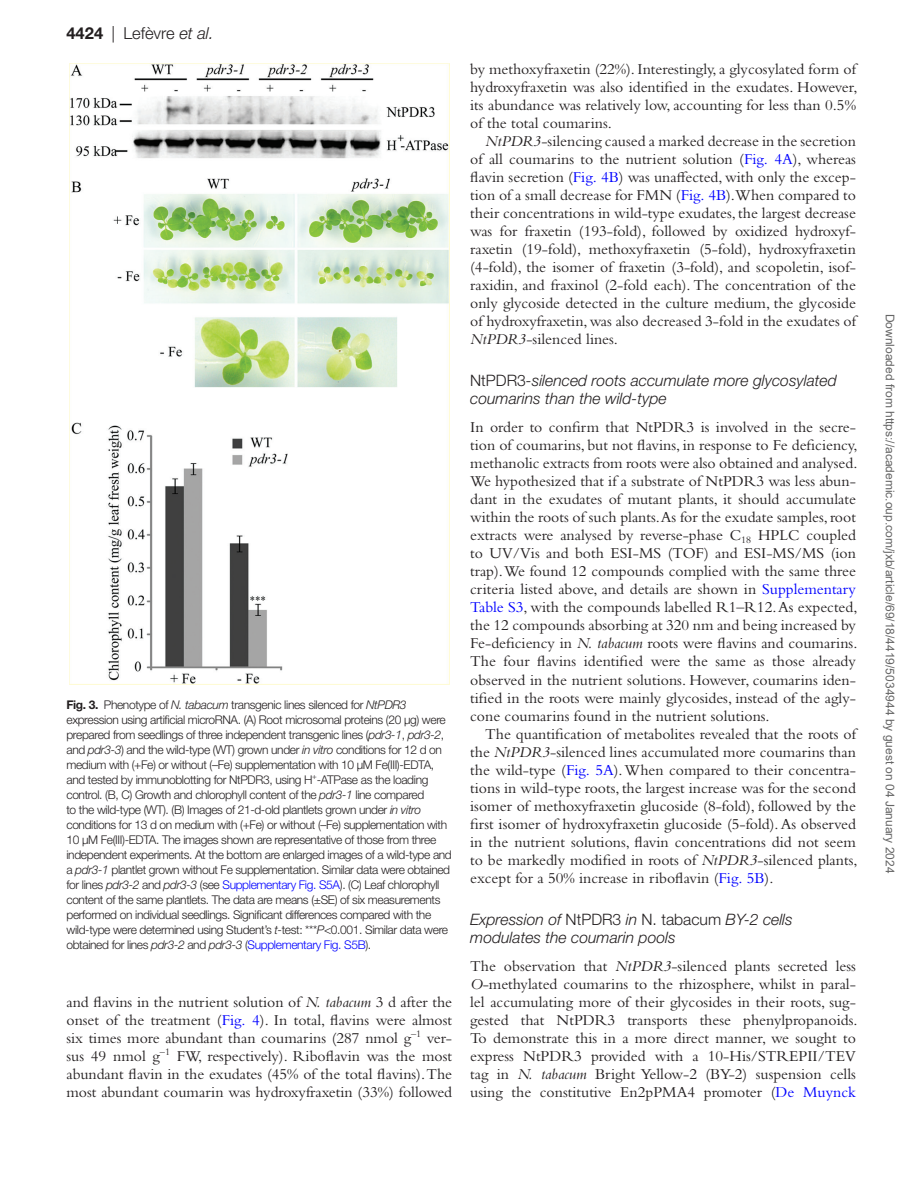
<style>
.page{position:relative;width:919px;height:1187px;background:#fff}
.page>*{position:absolute;margin:0;border:0;box-sizing:border-box;transform-origin:0 0}
.t1{font:300 16.5px "Helvetica Neue LT Std";color:#231f20}
.t2{font:15.75px/18px "Bembo Std";color:#231f20;text-align:justify}
.t3{font:italic 300 15.75px/18px "Helvetica Neue LT Std";color:#231f20}
.t4{font:300 12px/15px "Helvetica Neue LT Std";letter-spacing:-.03em;color:#231f20}
.t5{font:12px "Arial";color:#666}
.s1{font-weight:700}
.s2{font-style:italic}
.s3{color:#00f}
.s4{font-style:normal}
</style>
<div class="page">
<img style="left:69px;top:63px;width:380px;height:621px">
<p class="t1" style="left:66px;top:23px;width:149px"><span class="s1">4424</span> | Lefèvre <span class="s2">et al.</span></p>
<p class="t4" style="left:66px;top:696px;width:387px"><span class="s1">Fig. 3.</span> Phenotype of <span class="s2">N. tabacum</span> transgenic lines silenced for <span class="s2">NtPDR3 </span>expression using artificial microRNA. (A) Root microsomal proteins (20 µg) were prepared from seedlings of three independent transgenic lines (<span class="s2">pdr3-1</span>, <span class="s2">pdr3-2</span>, and <span class="s2">pdr3-3</span>) and the wild-type (WT) grown under <span class="s2">in vitro</span> conditions for 12 d on medium with (+Fe) or without (–Fe) supplementation with 10 µM Fe(III)-EDTA, and tested by immunoblotting for NtPDR3, using H<sup>+</sup>-ATPase as the loading control. (B, C) Growth and chlorophyll content of the <span class="s2">pdr3-1</span> line compared<br>to the wild-type (WT). (B) Images of 21-d-old plantlets grown under <span class="s2">in vitro </span>conditions for 13 d on medium with (+Fe) or without (–Fe) supplementation with 10 µM Fe(III)-EDTA. The images shown are representative of those from three independent experiments. At the bottom are enlarged images of a wild-type and a <span class="s2">pdr3-1</span> plantlet grown without Fe supplementation. Similar data were obtained for lines <span class="s2">pdr3-2</span> and <span class="s2">pdr3-3</span> (see <span class="s3">Supplementary Fig. S5A</span>). (C) Leaf chlorophyll content of the same plantlets. The data are means (±SE) of six measurements performed on individual seedlings. Significant differences compared with the wild-type were determined using Student’s <span class="s2">t</span>-test: ***<span class="s2">P</span>&lt;0.001. Similar data were obtained for lines <span class="s2">pdr3-2</span> and <span class="s2">pdr3-3</span> (<span class="s3">Supplementary Fig. S5B</span>).</p>
<p class="t2" style="left:66px;top:992px;width:387px">and flavins in the nutrient solution of <span class="s2">N. tabacum</span> 3 d after the onset of the treatment (<span class="s3">Fig. 4</span>). In total, flavins were almost six times more abundant than coumarins (287 nmol g<sup>–1</sup> ver&shy;sus 49 nmol g<sup>–1</sup> FW, respectively). Riboflavin was the most abundant flavin in the exudates (45% of the total flavins). The most abundant coumarin was hydroxyfraxetin (33%) followed</p>
<p class="t2" style="left:470px;top:59px;width:389px">by methoxyfraxetin (22%). Interestingly, a glycosylated form of hydroxyfraxetin was also identified in the exudates. However, its abundance was relatively low, accounting for less than 0.5% of the total coumarins.</p>
<p class="t2" style="left:470px;top:131px;width:387px;text-indent:15px"><span class="s2">NtPDR3</span>-silencing caused a marked decrease in the secretion of all coumarins to the nutrient solution (<span class="s3">Fig. 4A</span>), whereas flavin secretion (<span class="s3">Fig. 4B</span>) was unaffected, with only the excep&shy;tion of a small decrease for FMN (<span class="s3">Fig. 4B</span>).When compared to their concentrations in wild-type exudates, the largest decrease was for fraxetin (193-fold), followed by oxidized hydroxyf&shy;raxetin (19-fold), methoxyfraxetin (5-fold), hydroxyfraxetin (4-fold), the isomer of fraxetin (3-fold), and scopoletin, isof&shy;raxidin, and fraxinol (2-fold each). The concentration of the only glycoside detected in the culture medium, the glycoside of hydroxyfraxetin, was also decreased 3-fold in the exudates of <span class="s2">NtPDR3</span>-silenced lines.</p>
<p class="t3" style="left:470px;top:371px;width:368px"><span class="s4">NtPDR3</span>-silenced roots accumulate more glycosylated coumarins than the wild-type</p>
<p class="t2" style="left:470px;top:418px;width:389px">In order to confirm that NtPDR3 is involved in the secre&shy;tion of coumarins, but not flavins, in response to Fe deficiency, methanolic extracts from roots were also obtained and analysed.<br>We hypothesized that if a substrate of NtPDR3 was less abun&shy;dant in the exudates of mutant plants, it should accumulate within the roots of such plants.As for the exudate samples, root extracts were analysed by reverse-phase C<sub>18</sub> HPLC coupled to UV/Vis and both ESI-MS (TOF) and ESI-MS/MS (ion trap). We found 12 compounds complied with the same three criteria listed above, and details are shown in <span class="s3">Supplementary Table S3</span>, with the compounds labelled R1–R12. As expected, the 12 compounds absorbing at 320 nm and being increased by Fe-deficiency in <span class="s2">N. tabacum</span> roots were flavins and coumarins.<br>The four flavins identified were the same as those already observed in the nutrient solutions. However, coumarins iden&shy;tified in the roots were mainly glycosides, instead of the agly&shy;cone coumarins found in the nutrient solutions.</p>
<p class="t2" style="left:470px;top:724px;width:389px;text-indent:15px">The quantification of metabolites revealed that the roots of the <span class="s2">NtPDR3</span>-silenced lines accumulated more coumarins than the wild-type (<span class="s3">Fig. 5A</span>). When compared to their concentra&shy;tions in wild-type roots, the largest increase was for the second isomer of methoxyfraxetin glucoside (8-fold), followed by the first isomer of hydroxyfraxetin glucoside (5-fold). As observed in the nutrient solutions, flavin concentrations did not seem to be markedly modified in roots of <span class="s2">NtPDR3</span>-silenced plants, except for a 50% increase in riboflavin (<span class="s3">Fig. 5B</span>).</p>
<p class="t3" style="left:470px;top:909px;width:324px">Expression of <span class="s4">NtPDR3</span> in <span class="s4">N. tabacum</span> BY-2 cells modulates the coumarin pools</p>
<p class="t2" style="left:470px;top:956px;width:389px">The observation that <span class="s2">NtPDR3</span>-silenced plants secreted less <span class="s2">O</span>-methylated coumarins to the rhizosphere, whilst in paral&shy;lel accumulating more of their glycosides in their roots, sug&shy;gested that NtPDR3 transports these phenylpropanoids.<br>To demonstrate this in a more direct manner, we sought to express NtPDR3 provided with a 10-His/STREPII/TEV tag in <span class="s2">N. tabacum</span> Bright Yellow-2 (BY-2) suspension cells using the constitutive En2pPMA4 promoter (<span class="s3">De Muynck</span></p>
<p class="t5" style="left:894px;top:313px;width:561px;rotate:90deg">Downloaded from https://academic.oup.com/jxb/article/69/18/4419/5034944 by guest on 04 January 2024</p>
</div>
